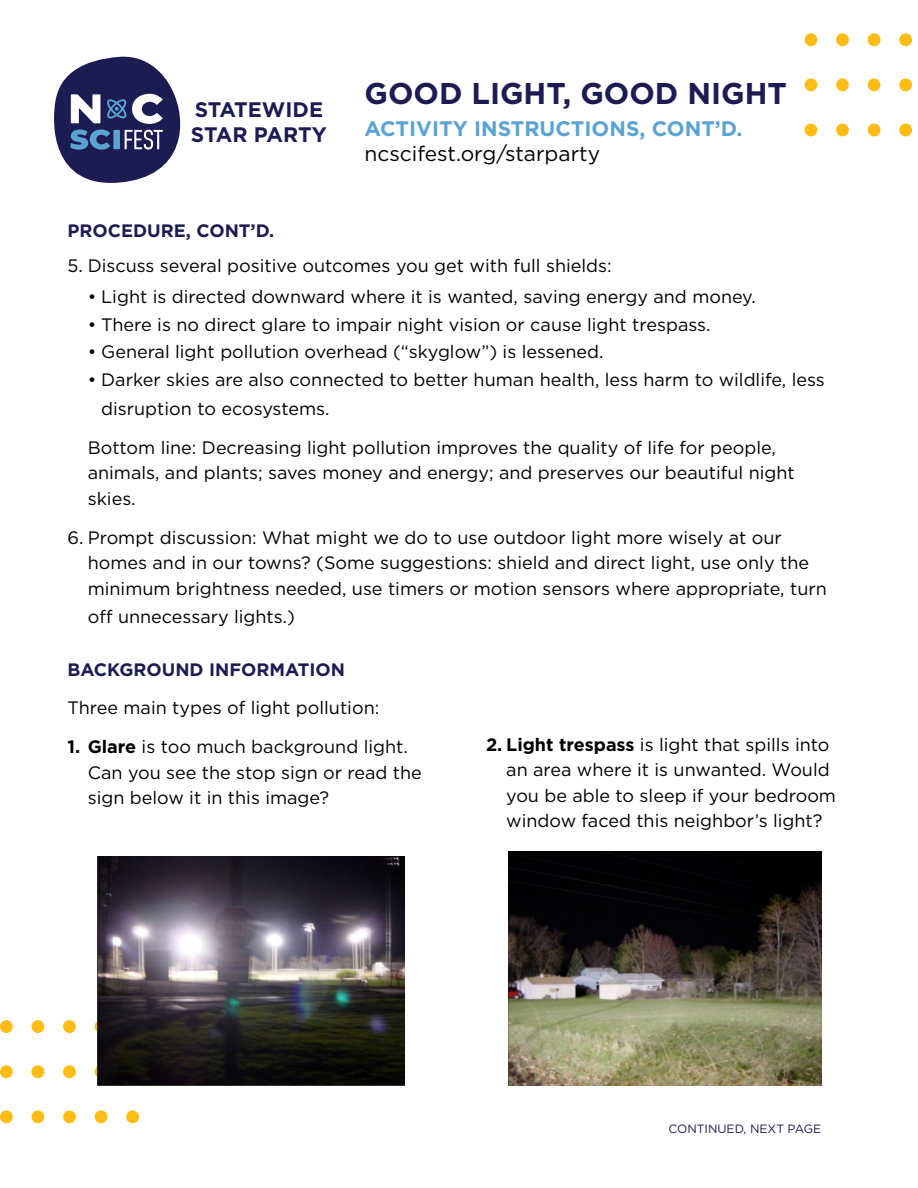
<style>
.page{position:relative;width:918px;height:1188px;background:#fff}
.page>*{position:absolute;margin:0;border:0;box-sizing:border-box;transform-origin:0 0}
.t1{font:700 30px "Gotham";color:#1c1c53}
.t2{font:700 21px "Gotham";color:#5aa3d2}
.t3{font:21px "Gotham";color:#000}
.t4{font:700 21px/25.2px "Gotham";color:#1c1c53}
.t5{font:18px/25.5px "Gotham";color:#000}
.t6{font:700 18px "Gotham";color:#1c1c53}
.t7{font:12px "Gotham";color:#1c1c53}
.s1{font-weight:700}
</style>
<div class="page">
<div style="left:0;top:1020px;width:13px;height:13px;background:#febc15;border-radius:50%"></div>
<svg style="left:95px;top:1020px;width:12px;height:13px"></svg>
<div style="left:63px;top:1020px;width:13px;height:13px;background:#febc15;border-radius:50%"></div>
<div style="left:32px;top:1020px;width:12px;height:13px;background:#febc15;border-radius:50%"></div>
<div style="left:0;top:1065px;width:13px;height:13px;background:#febc15;border-radius:50%"></div>
<svg style="left:95px;top:1065px;width:12px;height:13px"></svg>
<div style="left:63px;top:1065px;width:13px;height:13px;background:#febc15;border-radius:50%"></div>
<div style="left:32px;top:1065px;width:12px;height:13px;background:#febc15;border-radius:50%"></div>
<div style="left:0;top:1110px;width:13px;height:13px;background:#febc15;border-radius:50%"></div>
<div style="left:126px;top:1110px;width:13px;height:13px;background:#febc15;border-radius:50%"></div>
<div style="left:95px;top:1110px;width:12px;height:13px;background:#febc15;border-radius:50%"></div>
<div style="left:63px;top:1110px;width:13px;height:13px;background:#febc15;border-radius:50%"></div>
<div style="left:32px;top:1110px;width:12px;height:13px;background:#febc15;border-radius:50%"></div>
<div style="left:805px;top:33px;width:12px;height:13px;background:#febc15;border-radius:50%"></div>
<div style="left:899px;top:33px;width:13px;height:13px;background:#febc15;border-radius:50%"></div>
<div style="left:868px;top:33px;width:12px;height:13px;background:#febc15;border-radius:50%"></div>
<div style="left:836px;top:33px;width:13px;height:13px;background:#febc15;border-radius:50%"></div>
<div style="left:805px;top:78px;width:12px;height:13px;background:#febc15;border-radius:50%"></div>
<div style="left:899px;top:78px;width:13px;height:13px;background:#febc15;border-radius:50%"></div>
<div style="left:868px;top:78px;width:12px;height:13px;background:#febc15;border-radius:50%"></div>
<div style="left:836px;top:78px;width:13px;height:13px;background:#febc15;border-radius:50%"></div>
<div style="left:805px;top:124px;width:12px;height:12px;background:#febc15;border-radius:50%"></div>
<div style="left:899px;top:124px;width:13px;height:12px;background:#febc15;border-radius:50%"></div>
<div style="left:868px;top:124px;width:12px;height:12px;background:#febc15;border-radius:50%"></div>
<div style="left:836px;top:124px;width:13px;height:12px;background:#febc15;border-radius:50%"></div>
<svg style="left:54px;top:57px;width:126px;height:126px"></svg>
<img style="left:508px;top:852px;width:313px;height:234px">
<img style="left:98px;top:856px;width:306px;height:230px">
<p class="t4" style="left:191px;top:97px;width:137px">STATEWIDE<br>STAR PARTY</p>
<h1 class="t1" style="left:364px;top:73px;width:424px">GOOD LIGHT, GOOD NIGHT</h1>
<p class="t2" style="left:364px;top:114px;width:380px">ACTIVITY INSTRUCTIONS, CONT’D.</p>
<p class="t3" style="left:364px;top:140px;width:237px">ncscifest.org/starparty</p>
<p class="t6" style="left:68px;top:219px;width:208px">PROCEDURE, CONT’D.</p>
<p class="t5" style="left:68px;top:253px;width:546px">5. Discuss several positive outcomes you get with full shields:</p>
<p class="t5" style="left:88px;top:283px;width:670px">• Light is directed downward where it is wanted, saving energy and money.</p>
<p class="t5" style="left:88px;top:311px;width:624px">• There is no direct glare to impair night vision or cause light trespass.</p>
<p class="t5" style="left:88px;top:339px;width:517px">• General light pollution overhead (“skyglow”) is lessened.</p>
<p class="t5" style="left:101px;top:365px;width:725px;line-height:28.5px;text-indent:-14px">• Darker skies are also connected to better human health, less harm to wildlife, less disruption to ecosystems.</p>
<p class="t5" style="left:88px;top:434px;width:709px">Bottom line: Decreasing light pollution improves the quality of life for people, animals, and plants; saves money and energy; and preserves our beautiful night skies.</p>
<p class="t5" style="left:88px;top:524px;width:741px;text-indent:-20px">6. Prompt discussion: What might we do to use outdoor light more wisely at our homes and in our towns? (Some suggestions: shield and direct light, use only the minimum brightness needed, use timers or motion sensors where appropriate, turn</p>
<p class="t5" style="left:88px;top:604px;width:209px">off unnecessary lights.)</p>
<p class="t6" style="left:68px;top:658px;width:279px">BACKGROUND INFORMATION</p>
<p class="t5" style="left:68px;top:695px;width:313px">Three main types of light pollution:</p>
<p class="t5" style="left:88px;top:734px;width:336px;text-indent:-20px"><span class="s1">1. Glare</span> is too much background light.<br>Can you see the stop sign or read the sign below it in this image?</p>
<p class="t5" style="left:506px;top:731px;width:331px;text-indent:-20px"><span class="s1">2. Light trespass</span> is light that spills into an area where it is unwanted. Would you be able to sleep if your bedroom window faced this neighbor’s light?</p>
<p class="t7" style="left:669px;top:1121px;width:154px">CONTINUED, NEXT PAGE</p>
</div>
